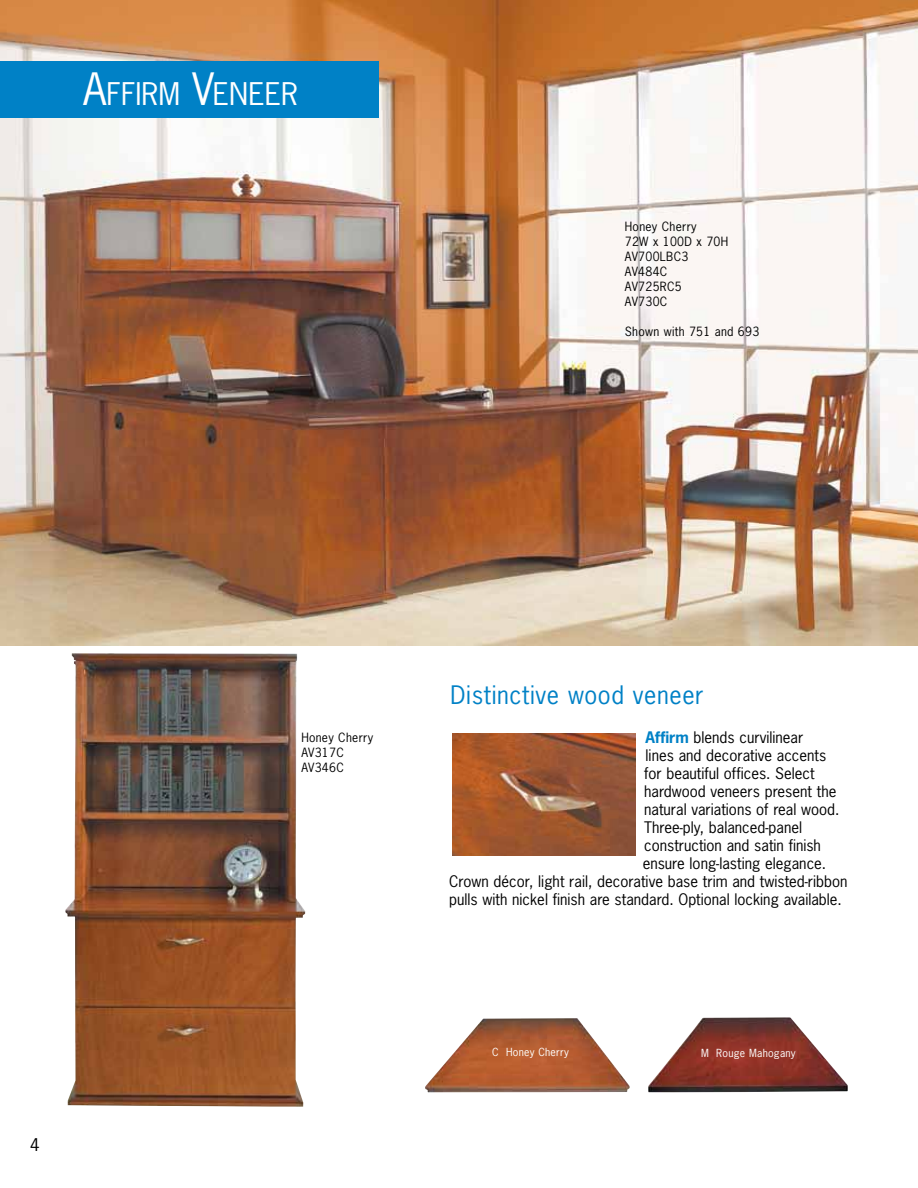
<style>
.page{position:relative;width:918px;height:1188px;background:#fff}
.page>*{position:absolute;margin:0;border:0;box-sizing:border-box;transform-origin:0 0}
.t1{font:29.4px "News Gothic Std";color:#fff}
.t2{font:24px "News Gothic Std";letter-spacing:.025em;color:#0081c6}
.t3{font:16.5px "News Gothic Std";color:#000}
.t4{font:15px "News Gothic Std";color:#000}
.t5{font:12px/15px "News Gothic Std";letter-spacing:.025em;color:#000}
.t6{font:10.5px "News Gothic Std";letter-spacing:.025em;color:#fff}
.s1{font-size:42px}
.s2{font-weight:700;color:#0081c6}
</style>
<div class="page">
<img style="left:0;top:0;width:918px;height:645px">
<img style="left:65px;top:653px;width:240px;height:454px">
<img style="left:452px;top:733px;width:183px;height:122px">
<img style="left:425px;top:1018px;width:205px;height:74px">
<img style="left:648px;top:1017px;width:200px;height:75px">
<div style="left:0;top:61px;width:379px;height:56px;background:#0081c6"></div>
<h1 class="t1" style="left:83px;top:75px;width:216px"><span class="s1">A</span>FFIRM <span class="s1">V</span>ENEER</h1>
<p class="t5" style="left:625px;top:219px;width:105px">Honey Cherry<br>72W x 100D x 70H<br>AV700LBC3<br>AV484C<br>AV725RC5<br>AV730C</p>
<p class="t5" style="left:625px;top:324px;width:136px">Shown with 751 and 693</p>
<p class="t3" style="left:30px;top:1135px;width:11px">4</p>
<p class="t5" style="left:301px;top:730px;width:73px">Honey Cherry<br>AV317C<br>AV346C</p>
<h2 class="t2" style="left:451px;top:680px;width:255px">Distinctive wood veneer</h2>
<p class="t4" style="left:646px;top:728px;width:159px"><span class="s2">Affirm</span> blends curvilinear</p>
<p class="t4" style="left:646px;top:746px;width:182px">lines and decorative accents</p>
<p class="t4" style="left:644px;top:764px;width:172px">for beautiful offices. Select</p>
<p class="t4" style="left:644px;top:782px;width:194px">hardwood veneers present the</p>
<p class="t4" style="left:644px;top:800px;width:197px">natural variations of real wood.</p>
<p class="t4" style="left:644px;top:818px;width:159px">Three-ply, balanced-panel</p>
<p class="t4" style="left:644px;top:836px;width:178px">construction and satin finish</p>
<p class="t4" style="left:643px;top:854px;width:185px">ensure long-lasting elegance.</p>
<p class="t4" style="left:449px;top:872px;width:400px">Crown décor, light rail, decorative base trim and twisted-ribbon</p>
<p class="t4" style="left:449px;top:890px;width:394px">pulls with nickel finish are standard. Optional locking available.</p>
<p class="t6" style="left:492px;top:1046px;width:78px">C Honey Cherry</p>
<p class="t6" style="left:701px;top:1046px;width:96px">M Rouge Mahogany</p>
</div>
